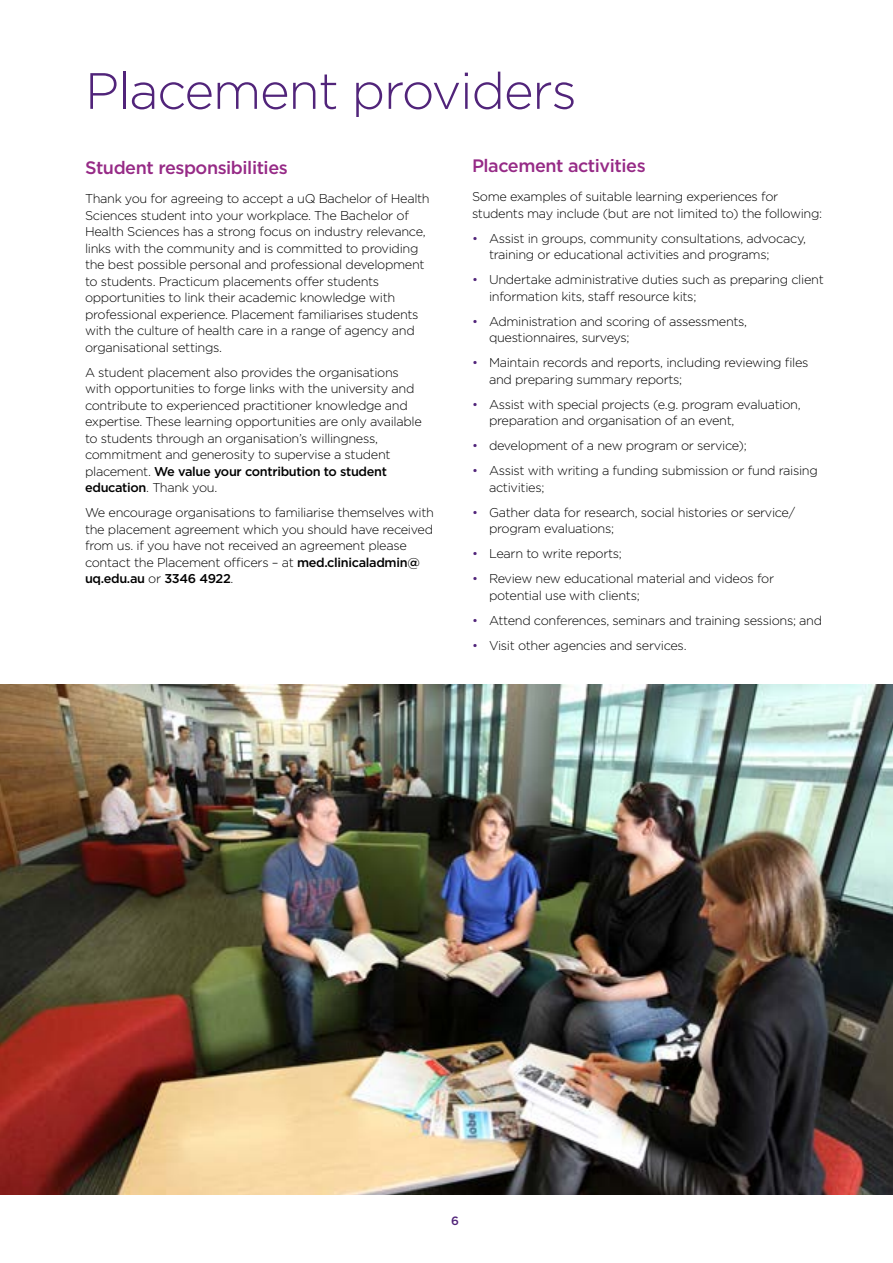
<style>
.page{position:relative;width:893px;height:1263px;background:#fff}
.page>*{position:absolute;margin:0;border:0;box-sizing:border-box;transform-origin:0 0}
.t1{font:300 51px "Gotham";letter-spacing:-.025em;color:#51247a}
.t2{font:500 18px "Gotham";letter-spacing:-.025em;color:#962a86}
.t3{font:300 12.75px/16.5px "Gotham";letter-spacing:-.025em;color:#000}
.t4{font:500 12px "Gotham";color:#51247a}
.s1{font-weight:500}
.s2{color:#51247a}
</style>
<div class="page">
<img style="left:0;top:685px;width:893px;height:510px">
<h1 class="t1" style="left:85px;top:59px;width:493px">Placement providers</h1>
<h2 class="t2" style="left:85px;top:156px;width:204px">Student responsibilities</h2>
<p class="t3" style="left:85px;top:190px;width:346px">Thank you for agreeing to accept a uQ Bachelor of Health Sciences student into your workplace. The Bachelor of Health Sciences has a strong focus on industry relevance, links with the community and is committed to providing the best possible personal and professional development to students. Practicum placements offer students opportunities to link their academic knowledge with professional experience. Placement familiarises students with the culture of health care in a range of agency and organisational settings.</p>
<p class="t3" style="left:85px;top:363px;width:338px">A student placement also provides the organisations with opportunities to forge links with the university and contribute to experienced practitioner knowledge and expertise. These learning opportunities are only available to students through an organisation’s willingness, commitment and generosity to supervise a student placement. <span class="s1">We value your contribution to student education</span>. Thank you.</p>
<p class="t3" style="left:85px;top:504px;width:350px">We encourage organisations to familiarise themselves with the placement agreement which you should have received from us. if you have not received an agreement please contact the Placement officers – at <span class="s1">med.clinicaladmin@ uq.edu.au</span> or <span class="s1">3346 4922</span>.</p>
<h2 class="t2" style="left:472px;top:154px;width:175px">Placement activities</h2>
<p class="t3" style="left:472px;top:188px;width:352px">Some examples of suitable learning experiences for students may include (but are not limited to) the following:</p>
<p class="t3" style="left:489px;top:229px;width:318px;text-indent:-17px"><span class="s2">•</span> Assist in groups, community consultations, advocacy, training or educational activities and programs;</p>
<p class="t3" style="left:489px;top:271px;width:336px;text-indent:-17px"><span class="s2">•</span> Undertake administrative duties such as preparing client information kits, staff resource kits;</p>
<p class="t3" style="left:489px;top:312px;width:260px;text-indent:-17px"><span class="s2">•</span> Administration and scoring of assessments, questionnaires, surveys;</p>
<p class="t3" style="left:489px;top:354px;width:321px;text-indent:-17px"><span class="s2">•</span> Maintain records and reports, including reviewing files and preparing summary reports;</p>
<p class="t3" style="left:489px;top:395px;width:313px;text-indent:-17px"><span class="s2">•</span> Assist with special projects (e.g. program evaluation, preparation and organisation of an event,</p>
<p class="t3" style="left:472px;top:437px;width:276px"><span class="s2">•</span> development of a new program or service);</p>
<p class="t3" style="left:489px;top:462px;width:330px;text-indent:-17px"><span class="s2">•</span> Assist with writing a funding submission or fund raising activities;</p>
<p class="t3" style="left:489px;top:503px;width:308px;text-indent:-17px"><span class="s2">•</span> Gather data for research, social histories or service/ program evaluations;</p>
<p class="t3" style="left:472px;top:545px;width:151px"><span class="s2">•</span> Learn to write reports;</p>
<p class="t3" style="left:489px;top:570px;width:287px;text-indent:-17px"><span class="s2">•</span> Review new educational material and videos for potential use with clients;</p>
<p class="t3" style="left:472px;top:611px;width:352px"><span class="s2">•</span> Attend conferences, seminars and training sessions; and</p>
<p class="t3" style="left:472px;top:636px;width:216px"><span class="s2">•</span> Visit other agencies and services.</p>
<p class="t4" style="left:451px;top:1213px;width:9px">6</p>
</div>
